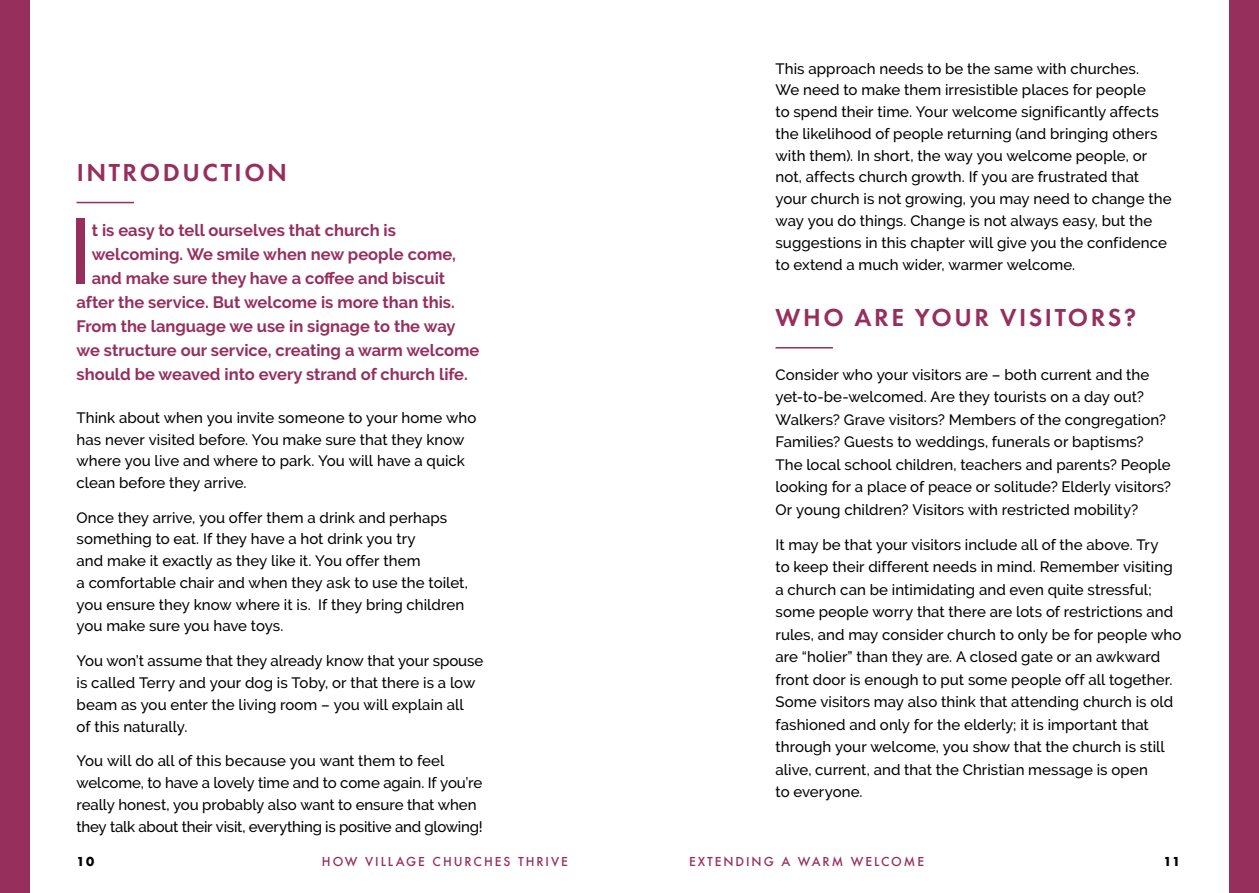
<style>
.page{position:relative;width:1259px;height:893px;background:#fff}
.page>*{position:absolute;margin:0;border:0;box-sizing:border-box;transform-origin:0 0}
.t1{font:500 91.8px "Raleway";color:#972f5d}
.t2{font:600 25.5px "Futura PT";letter-spacing:.1em;color:#972f5d}
.t3{font:700 16.5px "Raleway";color:#972f5d}
.t4{font:500 15px/22.5px "Raleway";letter-spacing:.005em;color:#000}
.t5{font:500 12px "Futura";letter-spacing:.16em;color:#972f5d}
.t6{font:700 12px "Futura";color:#000}
</style>
<div class="page">
<hr style="left:77px;top:202px;width:57px;height:1px;background:#972f5d">
<hr style="left:775px;top:347px;width:58px;height:1px;background:#972f5d">
<div style="left:0;top:0;width:30px;height:893px;background:#972f5d"></div>
<div style="left:1229px;top:0;width:30px;height:893px;background:#972f5d"></div>
<h2 class="t2" style="left:77px;top:157px;width:212px">INTRODUCTION</h2>
<h1 class="t1" style="left:69px;top:198px;width:25px">I</h1>
<p class="t3" style="left:92px;top:221px;width:306px">t is easy to tell ourselves that church is</p>
<p class="t3" style="left:92px;top:245px;width:366px">welcoming. We smile when new people come,</p>
<p class="t3" style="left:92px;top:269px;width:355px">and make sure they have a coffee and biscuit</p>
<p class="t3" style="left:77px;top:293px;width:380px">after the service. But welcome is more than this.</p>
<p class="t3" style="left:77px;top:317px;width:380px">From the language we use in signage to the way</p>
<p class="t3" style="left:77px;top:341px;width:404px">we structure our service, creating a warm welcome</p>
<p class="t3" style="left:77px;top:365px;width:393px">should be weaved into every strand of church life.</p>
<p class="t4" style="left:77px;top:407px;width:401px;line-height:21.8px">Think about when you invite someone to your home who has never visited before. You make sure that they know where you live and where to park. You will have a quick clean before they arrive.</p>
<p class="t4" style="left:77px;top:506px;width:393px;line-height:21.8px">Once they arrive, you offer them a drink and perhaps something to eat. If they have a hot drink you try<br>and make it exactly as they like it. You offer them<br>a comfortable chair and when they ask to use the toilet, you ensure they know where it is. If they bring children you make sure you have toys.</p>
<p class="t4" style="left:77px;top:649px;width:408px;line-height:22px">You won’t assume that they already know that your spouse is called Terry and your dog is Toby, or that there is a low beam as you enter the living room – you will explain all<br>of this naturally.</p>
<p class="t4" style="left:77px;top:750px;width:408px;line-height:21.8px">You will do all of this because you want them to feel welcome, to have a lovely time and to come again. If you’re really honest, you probably also want to ensure that when they talk about their visit, everything is positive and glowing!</p>
<p class="t4" style="left:775px;top:57px;width:397px;line-height:21.9px">This approach needs to be the same with churches.<br>We need to make them irresistible places for people<br>to spend their time. Your welcome significantly affects the likelihood of people returning (and bringing others with them). In short, the way you welcome people, or not, affects church growth. If you are frustrated that your church is not growing, you may need to change the way you do things. Change is not always easy, but the suggestions in this chapter will give you the confidence to extend a much wider, warmer welcome.</p>
<h2 class="t2" style="left:775px;top:302px;width:362px">WHO ARE YOUR VISITORS?</h2>
<p class="t4" style="left:775px;top:363px;width:397px">Consider who your visitors are – both current and the yet-to-be-welcomed. Are they tourists on a day out?<br>Walkers? Grave visitors? Members of the congregation?<br>Families? Guests to weddings, funerals or baptisms?<br>The local school children, teachers and parents? People looking for a place of peace or solitude? Elderly visitors?<br>Or young children? Visitors with restricted mobility?</p>
<p class="t4" style="left:775px;top:533px;width:407px">It may be that your visitors include all of the above. Try<br>to keep their different needs in mind. Remember visiting a church can be intimidating and even quite stressful; some people worry that there are lots of restrictions and rules, and may consider church to only be for people who are “holier” than they are. A closed gate or an awkward front door is enough to put some people off all together.<br>Some visitors may also think that attending church is old fashioned and only for the elderly; it is important that through your welcome, you show that the church is still alive, current, and that the Christian message is open<br>to everyone.</p>
<p class="t6" style="left:77px;top:853px;width:19px">10</p>
<p class="t5" style="left:322px;top:853px;width:247px">HOW VILLAGE CHURCHES THRIVE</p>
<p class="t5" style="left:689px;top:853px;width:237px">EXTENDING A WARM WELCOME</p>
<p class="t6" style="left:1163px;top:853px;width:18px">11</p>
</div>
